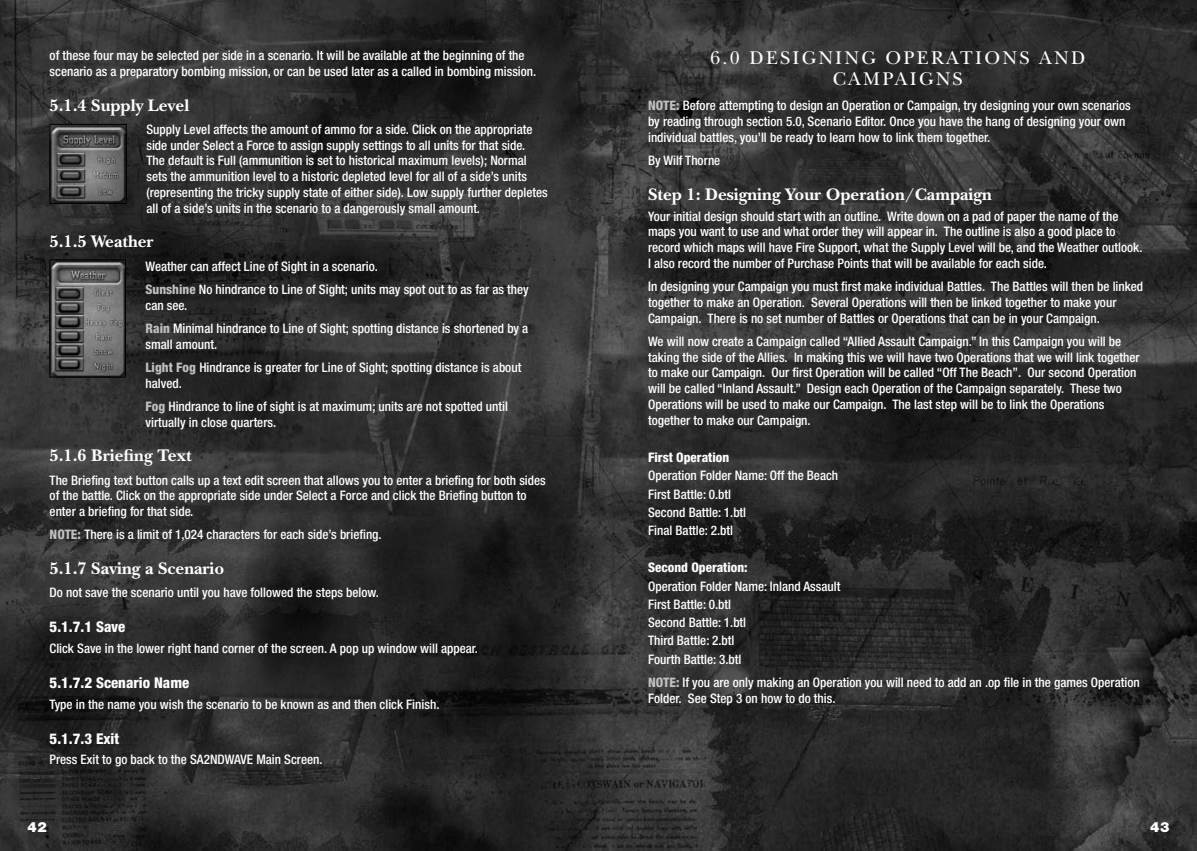
<style>
.page{position:relative;width:1197px;height:851px;background:#fff}
.page>*{position:absolute;margin:0;border:0;box-sizing:border-box;transform-origin:0 0}
.t1{font:19.25px/21px "New Baskerville";letter-spacing:.12em;color:#fff;text-align:center}
.t2{font:700 17.5px "New Baskerville";color:#fff}
.t3{font:800 condensed 14.88px "Helvetica Neue";color:#fff}
.t4{font:900 14px "Helvetica Neue";color:#fff}
.t5{font:500 condensed 13.12px/15.8px "Helvetica Neue";color:#fff}
.t6{font:800 condensed 13.12px "Helvetica Neue";color:#fff}
.s1{font-weight:800;color:#c0c0c0}
</style>
<div class="page">
<img style="left:0;top:0;width:1197px;height:850px">
<img style="left:52px;top:126px;width:73px;height:76px">
<div style="left:50px;top:124px;width:77px;height:80px;border:1px solid #000"></div>
<img style="left:52px;top:261px;width:72px;height:114px">
<div style="left:50px;top:259px;width:76px;height:118px;border:1px solid #000"></div>
<p class="t5" style="left:50px;top:47px;width:488px">of these four may be selected per side in a scenario. It will be available at the beginning of the scenario as a preparatory bombing mission, or can be used later as a called in bombing mission.</p>
<h2 class="t2" style="left:50px;top:95px;width:141px">5.1.4 Supply Level</h2>
<p class="t5" style="left:146px;top:121px;width:403px">Supply Level affects the amount of ammo for a side. Click on the appropriate side under Select a Force to assign supply settings to all units for that side.<br>The default is Full (ammunition is set to historical maximum levels); Normal sets the ammunition level to a historic depleted level for all of a side’s units (representing the tricky supply state of either side). Low supply further depletes all of a side’s units in the scenario to a dangerously small amount.</p>
<h2 class="t2" style="left:50px;top:231px;width:105px">5.1.5 Weather</h2>
<p class="t5" style="left:146px;top:254px;width:385px;line-height:23.3px">Weather can affect Line of Sight in a scenario.<br><span class="s1">Sunshine</span> No hindrance to Line of Sight; units may spot out to as far as they</p>
<p class="t5" style="left:146px;top:293px;width:384px;line-height:23.3px">can see.<br><span class="s1">Rain</span> Minimal hindrance to Line of Sight; spotting distance is shortened by a</p>
<p class="t5" style="left:146px;top:332px;width:377px;line-height:23.3px">small amount.<br><span class="s1">Light Fog</span> Hindrance is greater for Line of Sight; spotting distance is about</p>
<p class="t5" style="left:146px;top:371px;width:364px;line-height:23.3px">halved.<br><span class="s1">Fog</span> Hindrance to line of sight is at maximum; units are not spotted until</p>
<p class="t5" style="left:146px;top:414px;width:132px">virtually in close quarters.</p>
<h2 class="t2" style="left:50px;top:445px;width:144px">5.1.6 Briefing Text</h2>
<p class="t5" style="left:50px;top:472px;width:498px">The Briefing text button calls up a text edit screen that allows you to enter a briefing for both sides of the battle. Click on the appropriate side under Select a Force and click the Briefing button to enter a briefing for that side.</p>
<p class="t5" style="left:50px;top:526px;width:333px"><span class="s1">NOTE:</span> There is a limit of 1,024 characters for each side’s briefing.</p>
<h2 class="t2" style="left:50px;top:558px;width:176px">5.1.7 Saving a Scenario</h2>
<p class="t5" style="left:50px;top:584px;width:331px">Do not save the scenario until you have followed the steps below.</p>
<p class="t3" style="left:50px;top:617px;width:77px">5.1.7.1 Save</p>
<p class="t5" style="left:50px;top:640px;width:430px">Click Save in the lower right hand corner of the screen. A pop up window will appear.</p>
<p class="t3" style="left:50px;top:673px;width:141px">5.1.7.2 Scenario Name</p>
<p class="t5" style="left:50px;top:696px;width:391px">Type in the name you wish the scenario to be known as and then click Finish.</p>
<p class="t3" style="left:50px;top:729px;width:71px">5.1.7.3 Exit</p>
<p class="t5" style="left:50px;top:751px;width:275px">Press Exit to go back to the SA2NDWAVE Main Screen.</p>
<h1 class="t1" style="left:710px;top:47px;width:377px">6.0 DESIGNING OPERATIONS AND<br>CAMPAIGNS</h1>
<p class="t5" style="left:648px;top:98px;width:484px"><span class="s1">NOTE:</span> Before attempting to design an Operation or Campaign, try designing your own scenarios by reading through section 5.0, Scenario Editor. Once you have the hang of designing your own individual battles, you’ll be ready to learn how to link them together.</p>
<p class="t5" style="left:648px;top:152px;width:74px">By Wilf Thorne</p>
<h2 class="t2" style="left:648px;top:184px;width:345px">Step 1: Designing Your Operation/Campaign</h2>
<p class="t5" style="left:648px;top:208px;width:496px">Your initial design should start with an outline. Write down on a pad of paper the name of the maps you want to use and what order they will appear in. The outline is also a good place to record which maps will have Fire Support, what the Supply Level will be, and the Weather outlook.<br>I also record the number of Purchase Points that will be available for each side.</p>
<p class="t5" style="left:648px;top:278px;width:497px">In designing your Campaign you must first make individual Battles. The Battles will then be linked together to make an Operation. Several Operations will then be linked together to make your<br>Campaign. There is no set number of Battles or Operations that can be in your Campaign.</p>
<p class="t5" style="left:648px;top:333px;width:493px">We will now create a Campaign called “Allied Assault Campaign.” In this Campaign you will be taking the side of the Allies. In making this we will have two Operations that we will link together to make our Campaign. Our first Operation will be called “Off The Beach”. Our second Operation will be called “Inland Assault.” Design each Operation of the Campaign separately. These two Operations will be used to make our Campaign. The last step will be to link the Operations together to make our Campaign.</p>
<p class="t6" style="left:648px;top:449px;width:83px">First Operation</p>
<p class="t5" style="left:648px;top:466px;width:192px;line-height:18.2px">Operation Folder Name: Off the Beach<br>First Battle: 0.btl<br>Second Battle: 1.btl<br>Final Battle: 2.btl</p>
<p class="t6" style="left:648px;top:559px;width:101px">Second Operation:</p>
<p class="t5" style="left:648px;top:576px;width:194px;line-height:18.2px">Operation Folder Name: Inland Assault<br>First Battle: 0.btl<br>Second Battle: 1.btl<br>Third Battle: 2.btl<br>Fourth Battle: 3.btl</p>
<p class="t5" style="left:648px;top:674px;width:493px"><span class="s1">NOTE:</span> If you are only making an Operation you will need to add an .op file in the games Operation<br>Folder. See Step 3 on how to do this.</p>
<p class="t4" style="left:28px;top:818px;width:21px">42</p>
<p class="t4" style="left:1150px;top:818px;width:21px">43</p>
</div>
